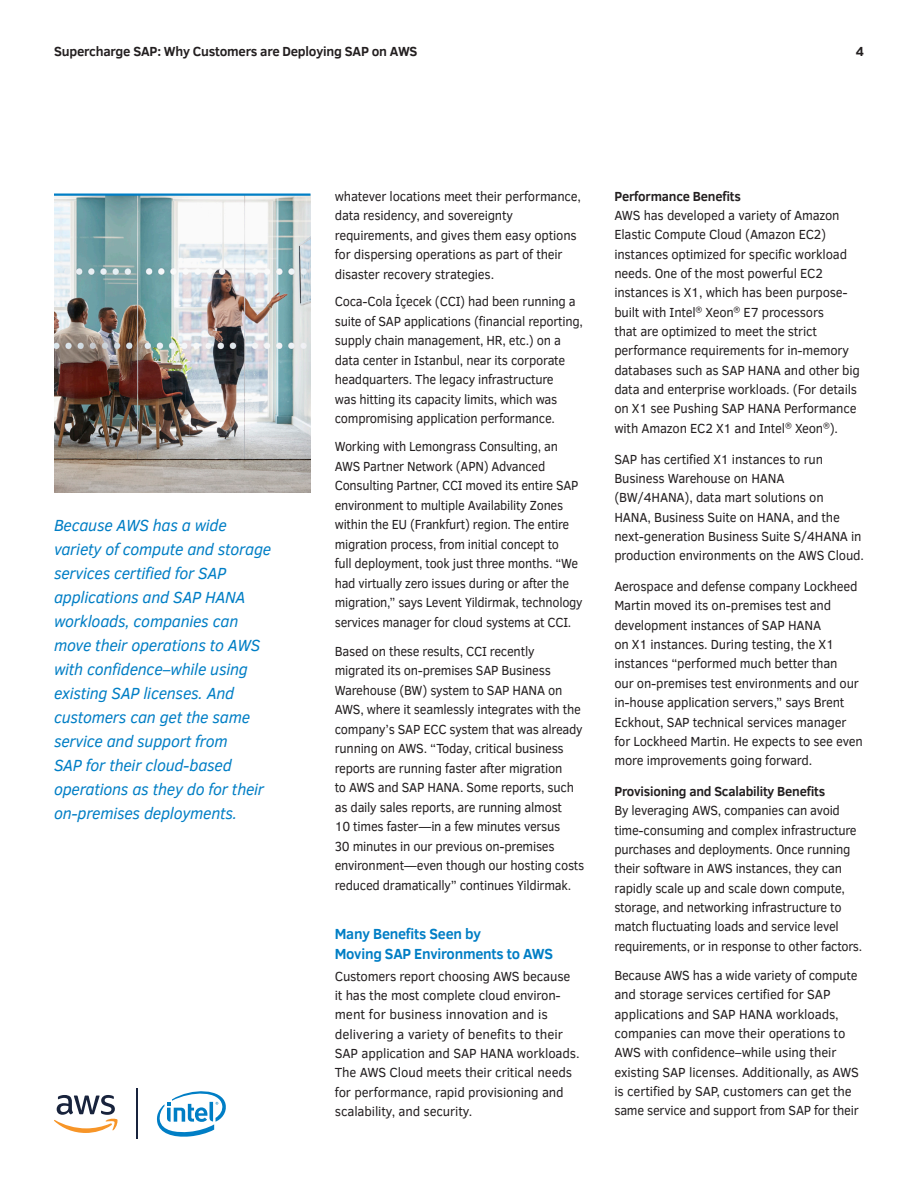
<style>
.page{position:relative;width:918px;height:1188px;background:#fff}
.page>*{position:absolute;margin:0;border:0;box-sizing:border-box;transform-origin:0 0}
.t1{font:italic 16.5px/24px "Clear Sans";letter-spacing:-.015em;color:#007ec5}
.Subhead{font:700 15px/19.5px "Clear Sans";letter-spacing:-.015em;color:#007ec5;scale:.96 1}
.t2{font:13.5px/19.5px "Clear Sans";letter-spacing:-.02em;color:#231f20;scale:.95 1}
.t3{font:13.5px/19.4px "Clear Sans";letter-spacing:-.02em;color:#231f20;scale:.96 1}
.t4{font:13.5px/19.5px "Clear Sans";letter-spacing:-.02em;color:#231f20;scale:.94 1}
.t5{font:13.5px/19.4px "Clear Sans";letter-spacing:-.02em;color:#231f20}
.Subhead_L2{font:700 13.5px "Clear Sans";letter-spacing:-.015em;color:#231f20;scale:.96 1}
.Subhead_L2-2{font:700 13.5px "Clear Sans";letter-spacing:-.015em;color:#231f20}
</style>
<div class="page">
<img style="left:54px;top:196px;width:256px;height:296px">
<hr style="left:54px;top:194px;width:256px;height:2px;background:#007ec5">
<hr style="left:137px;top:1089px;width:1px;height:50px;background:#18233c">
<svg style="left:157px;top:1091px;width:69px;height:46px"></svg>
<svg style="left:54px;top:1095px;width:64px;height:38px"></svg>
<p class="Subhead_L2-2" style="left:54px;top:41px;width:365px">Supercharge SAP: Why Customers are Deploying SAP on AWS</p>
<p class="Subhead_L2-2" style="left:856px;top:41px;width:10px">4</p>
<p class="t1" style="left:54px;top:513px;width:219px">Because AWS has a wide variety of compute and storage services certified for SAP applications and SAP HANA workloads, companies can move their operations to AWS with confidence–while using existing SAP licenses. And customers can get the same service and support from<br>SAP for their cloud-based operations as they do for their on-premises deployments.</p>
<p class="t3" style="left:335px;top:186px;width:258px">whatever locations meet their performance, data residency, and sovereignty requirements, and gives them easy options for dispersing operations as part of their disaster recovery strategies.</p>
<p class="t2" style="left:335px;top:292px;width:263px">Coca-Cola İçecek (CCI) had been running a suite of SAP applications (financial reporting, supply chain management, HR, etc.) on a data center in Istanbul, near its corporate headquarters. The legacy infrastructure<br>was hitting its capacity limits, which was compromising application performance.</p>
<p class="t4" style="left:335px;top:437px;width:265px">Working with Lemongrass Consulting, an AWS Partner Network (APN) Advanced Consulting Partner, CCI moved its entire SAP environment to multiple Availability Zones within the EU (Frankfurt) region. The entire migration process, from initial concept to<br>full deployment, took just three months. “We had virtually zero issues during or after the migration,” says Levent Yildirmak, technology services manager for cloud systems at CCI.</p>
<p class="t2" style="left:335px;top:641px;width:264px">Based on these results, CCI recently migrated its on-premises SAP Business Warehouse (BW) system to SAP HANA on AWS, where it seamlessly integrates with the company’s SAP ECC system that was already running on AWS. “Today, critical business reports are running faster after migration<br>to AWS and SAP HANA. Some reports, such as daily sales reports, are running almost<br>10 times faster—in a few minutes versus<br>30 minutes in our previous on-premises environment—even though our hosting costs reduced dramatically” continues Yildirmak.</p>
<p class="Subhead" style="left:335px;top:924px;width:229px">Many Benefits Seen by<br>Moving SAP Environments to AWS</p>
<p class="t5" style="left:335px;top:966px;width:246px">Customers report choosing AWS because it has the most complete cloud environ&shy;ment for business innovation and is delivering a variety of benefits to their SAP application and SAP HANA workloads.<br>The AWS Cloud meets their critical needs for performance, rapid provisioning and scalability, and security.</p>
<p class="Subhead_L2" style="left:614px;top:186px;width:133px">Performance Benefits</p>
<p class="t3" style="left:614px;top:206px;width:257px">AWS has developed a variety of Amazon Elastic Compute Cloud (Amazon EC2) instances optimized for specific workload needs. One of the most powerful EC2 instances is X1, which has been purpose&shy;built with Intel<sup>®</sup> Xeon<sup>®</sup> E7 processors<br>that are optimized to meet the strict performance requirements for in-memory databases such as SAP HANA and other big data and enterprise workloads. (For details on X1 see Pushing SAP HANA Performance with Amazon EC2 X1 and Intel<sup>®</sup> Xeon<sup>®</sup>).</p>
<p class="t3" style="left:614px;top:449px;width:261px">SAP has certified X1 instances to run Business Warehouse on HANA (BW/4HANA), data mart solutions on<br>HANA, Business Suite on HANA, and the next-generation Business Suite S/4HANA in production environments on the AWS Cloud.</p>
<p class="t3" style="left:614px;top:577px;width:260px">Aerospace and defense company Lockheed Martin moved its on-premises test and development instances of SAP HANA<br>on X1 instances. During testing, the X1 instances “performed much better than<br>our on-premises test environments and our in-house application servers,” says Brent Eckhout, SAP technical services manager for Lockheed Martin. He expects to see even more improvements going forward.</p>
<p class="Subhead_L2" style="left:614px;top:781px;width:221px">Provisioning and Scalability Benefits</p>
<p class="t2" style="left:614px;top:801px;width:262px">By leveraging AWS, companies can avoid time-consuming and complex infrastructure purchases and deployments. Once running their software in AWS instances, they can rapidly scale up and scale down compute, storage, and networking infrastructure to match fluctuating loads and service level requirements, or in response to other factors.</p>
<p class="t2" style="left:614px;top:966px;width:259px">Because AWS has a wide variety of compute and storage services certified for SAP applications and SAP HANA workloads, companies can move their operations to AWS with confidence–while using their existing SAP licenses. Additionally, as AWS is certified by SAP, customers can get the same service and support from SAP for their</p>
</div>
